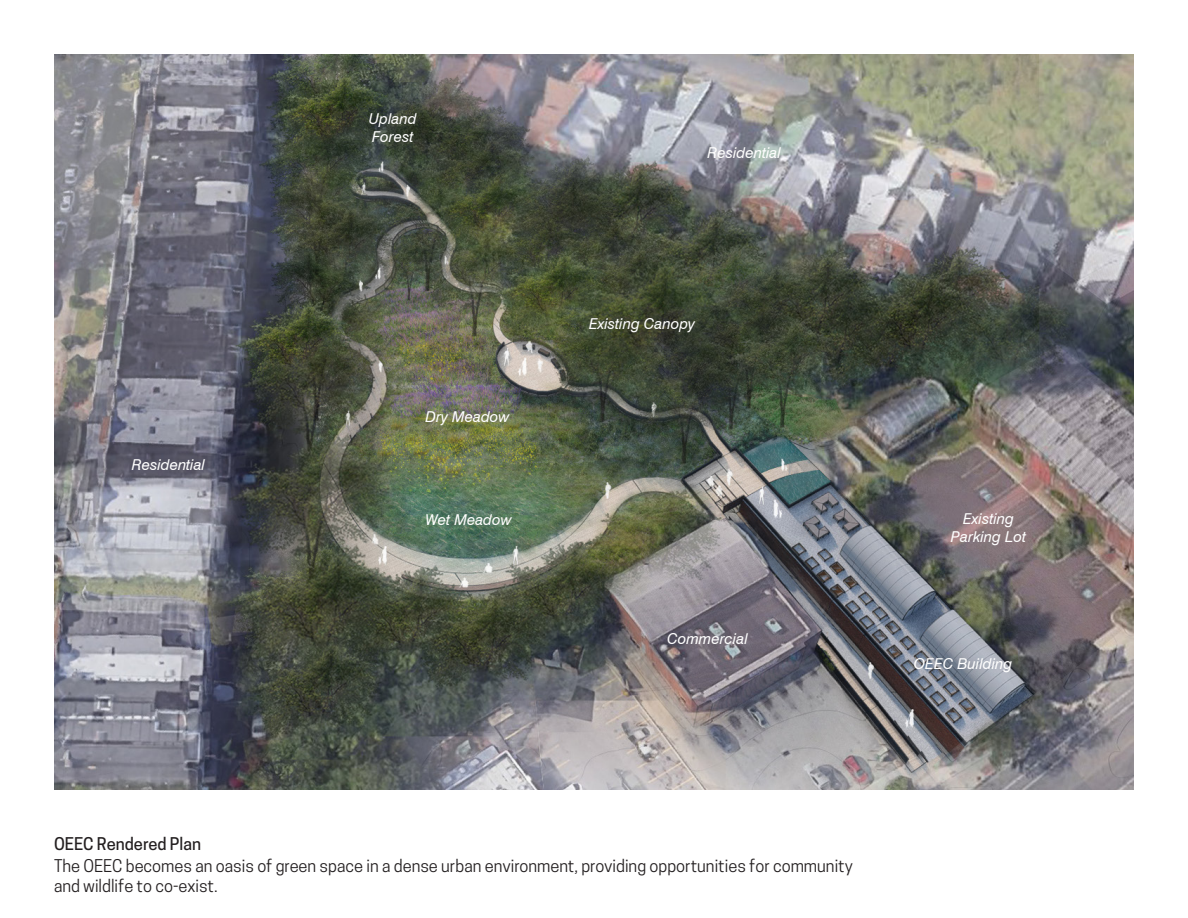
<style>
.page{position:relative;width:1188px;height:918px;background:#fff}
.page>*{position:absolute;margin:0;border:0;box-sizing:border-box;transform-origin:0 0}
.t1{font:16.5px/19.8px "Cooper Hewitt";color:#231f20}
.t2{font:500 16.5px "Cooper Hewitt";color:#231f20}
.t3{font:italic 15px "Swiss 721 BT";color:#fff}
</style>
<div class="page">
<img style="left:54px;top:54px;width:1080px;height:735px">
<p class="t3" style="left:132px;top:456px;width:75px">Residential</p>
<p class="t3" style="left:369px;top:110px;width:49px">Upland</p>
<p class="t3" style="left:372px;top:128px;width:43px">Forest</p>
<p class="t3" style="left:426px;top:407px;width:85px">Dry Meadow</p>
<p class="t3" style="left:426px;top:511px;width:88px">Wet Meadow</p>
<p class="t3" style="left:708px;top:143px;width:75px">Residential</p>
<p class="t3" style="left:589px;top:314px;width:108px">Existing Canopy</p>
<p class="t3" style="left:667px;top:630px;width:82px">Commercial</p>
<p class="t3" style="left:963px;top:510px;width:52px">Existing</p>
<p class="t3" style="left:951px;top:528px;width:77px">Parking Lot</p>
<p class="t3" style="left:914px;top:655px;width:100px">OEEC Building</p>
<p class="t2" style="left:54px;top:834px;width:149px">OEEC Rendered Plan</p>
<p class="t1" style="left:54px;top:856px;width:800px">The OEEC becomes an oasis of green space in a dense urban environment, providing opportunities for community and wildlife to co-exist.</p>
</div>
